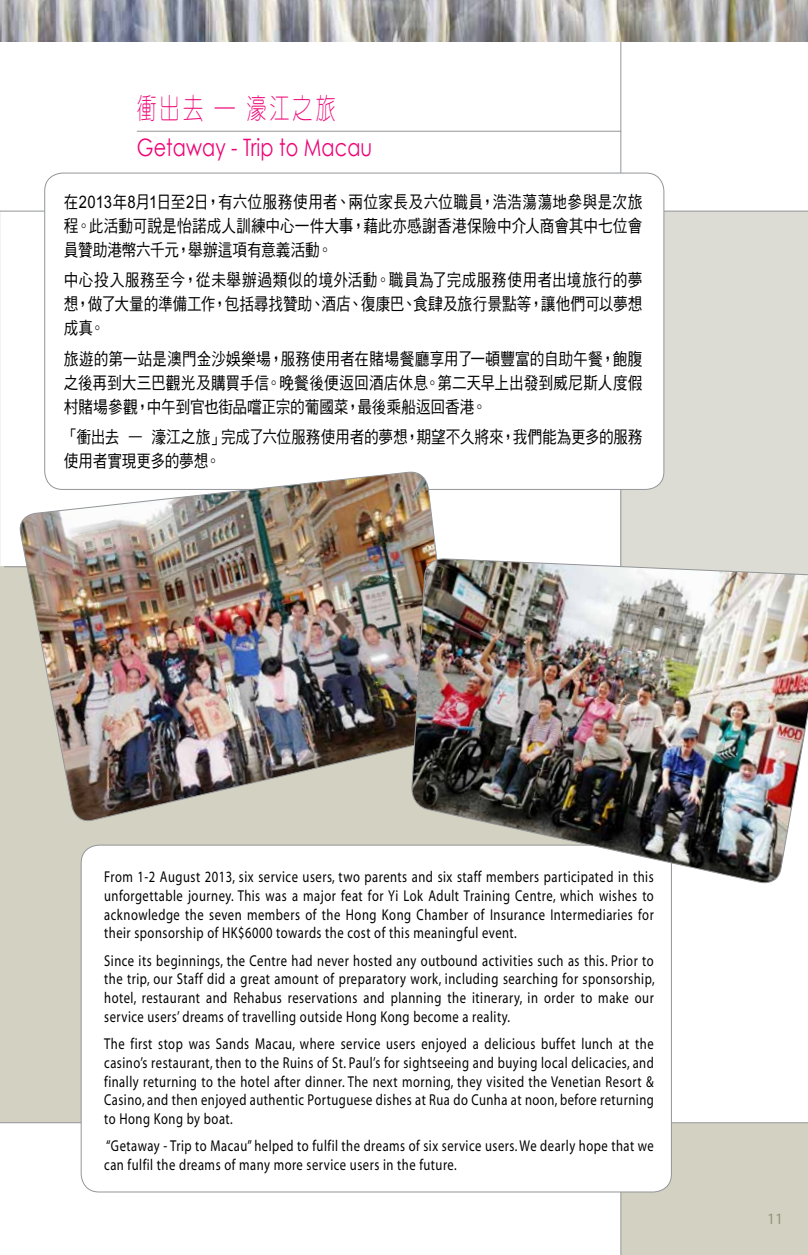
<style>
.page{position:relative;width:808px;height:1255px;background:#fff}
.page>*{position:absolute;margin:0;border:0;box-sizing:border-box;transform-origin:0 0}
.t1{font:300 28.8px "M Yuen";letter-spacing:.15em;color:#ed0677;scale:.7 1}
.t2{font:24px "Century Gothic";letter-spacing:.005em;color:#ed0677;scale:.8 1}
.t3{font:17.25px/24px "DF Hei Md HK BF";letter-spacing:-.005em;color:#000;text-align:justify;scale:.85 1}
.t4{font:15.75px/18.8px "Myriad MM 400 600";letter-spacing:.04em;color:#000;text-align:justify;scale:.8 1}
.t5{font:15.75px "Myriad MM 400 600";color:#959480}
</style>
<div class="page">
<img style="left:0;top:0;width:808px;height:42px">
<div style="left:621px;top:1123px;width:187px;height:131px;background:#d3d2c2"></div>
<div style="left:620px;top:211px;width:188px;height:372px;background:#dddcd4"></div>
<div style="left:0;top:566px;width:620px;height:557px;background:#d3d2c2"></div>
<hr style="left:620px;top:42px;width:1px;height:1212px;background:#939598">
<hr style="left:0;top:211px;width:808px;height:1px;background:#939598">
<hr style="left:4px;top:566px;width:452px;height:1px;background:#939598">
<hr style="left:0;top:1122px;width:808px;height:1px;background:#939598">
<hr style="left:137px;top:131px;width:484px;height:1px;background:#939598">
<div style="left:45px;top:173px;width:619px;height:316px;background:#fff;border-radius:18px"></div>
<div style="left:81px;top:845px;width:590px;height:346px;background:#fff;border-radius:18px"></div>
<img style="left:17px;top:470px;width:441px;height:352px">
<img style="left:411px;top:558px;width:397px;height:328px">
<h1 class="t1" style="left:137px;top:93px;width:286px">衝出去 — 濠江之旅</h1>
<h1 class="t2" style="left:137px;top:132px;width:296px">Getaway - Trip to Macau</h1>
<p class="t3" style="left:64px;top:190px;width:682px">在2013年8月1日至2日，有六位服務使用者、兩位家長及六位職員，浩浩蕩蕩地參與是次旅程。此活動可說是怡諾成人訓練中心一件大事，藉此亦感謝香港保險中介人商會其中七位會員贊助港幣六千元，舉辦這項有意義活動。</p>
<p class="t3" style="left:64px;top:269px;width:682px">中心投入服務至今，從未舉辦過類似的境外活動。職員為了完成服務使用者出境旅行的夢想，做了大量的準備工作，包括尋找贊助、酒店、復康巴、食肆及旅行景點等，讓他們可以夢想成真。</p>
<p class="t3" style="left:64px;top:347px;width:682px">旅遊的第一站是澳門金沙娛樂場，服務使用者在賭場餐廳享用了一頓豐富的自助午餐，飽腹之後再到大三巴觀光及購買手信。晚餐後便返回酒店休息。第二天早上出發到威尼斯人度假村賭場參觀，中午到官也街品嚐正宗的葡國菜，最後乘船返回香港。</p>
<p class="t3" style="left:64px;top:425px;width:682px">「衝出去 — 濠江之旅」完成了六位服務使用者的夢想，期望不久將來，我們能為更多的服務使用者實現更多的夢想。</p>
<p class="t4" style="left:104px;top:868px;width:689px">From 1-2 August 2013, six service users, two parents and six staff members participated in this unforgettable journey. This was a major feat for Yi Lok Adult Training Centre, which wishes to acknowledge the seven members of the Hong Kong Chamber of Insurance Intermediaries for their sponsorship of HK$6000 towards the cost of this meaningful event.</p>
<p class="t4" style="left:104px;top:951px;width:690px">Since its beginnings, the Centre had never hosted any outbound activities such as this. Prior to the trip, our Staff did a great amount of preparatory work, including searching for sponsorship, hotel, restaurant and Rehabus reservations and planning the itinerary, in order to make our service users’ dreams of travelling outside Hong Kong become a reality.</p>
<p class="t4" style="left:104px;top:1035px;width:689px">The first stop was Sands Macau, where service users enjoyed a delicious buffet lunch at the casino’s restaurant, then to the Ruins of St. Paul’s for sightseeing and buying local delicacies, and finally returning to the hotel after dinner. The next morning, they visited the Venetian Resort &amp; Casino, and then enjoyed authentic Portuguese dishes at Rua do Cunha at noon, before returning to Hong Kong by boat.</p>
<p class="t4" style="left:104px;top:1137px;width:688px">“Getaway - Trip to Macau” helped to fulfil the dreams of six service users. We dearly hope that we can fulfil the dreams of many more service users in the future.</p>
<p class="t5" style="left:767px;top:1211px;width:18px">11</p>
</div>
